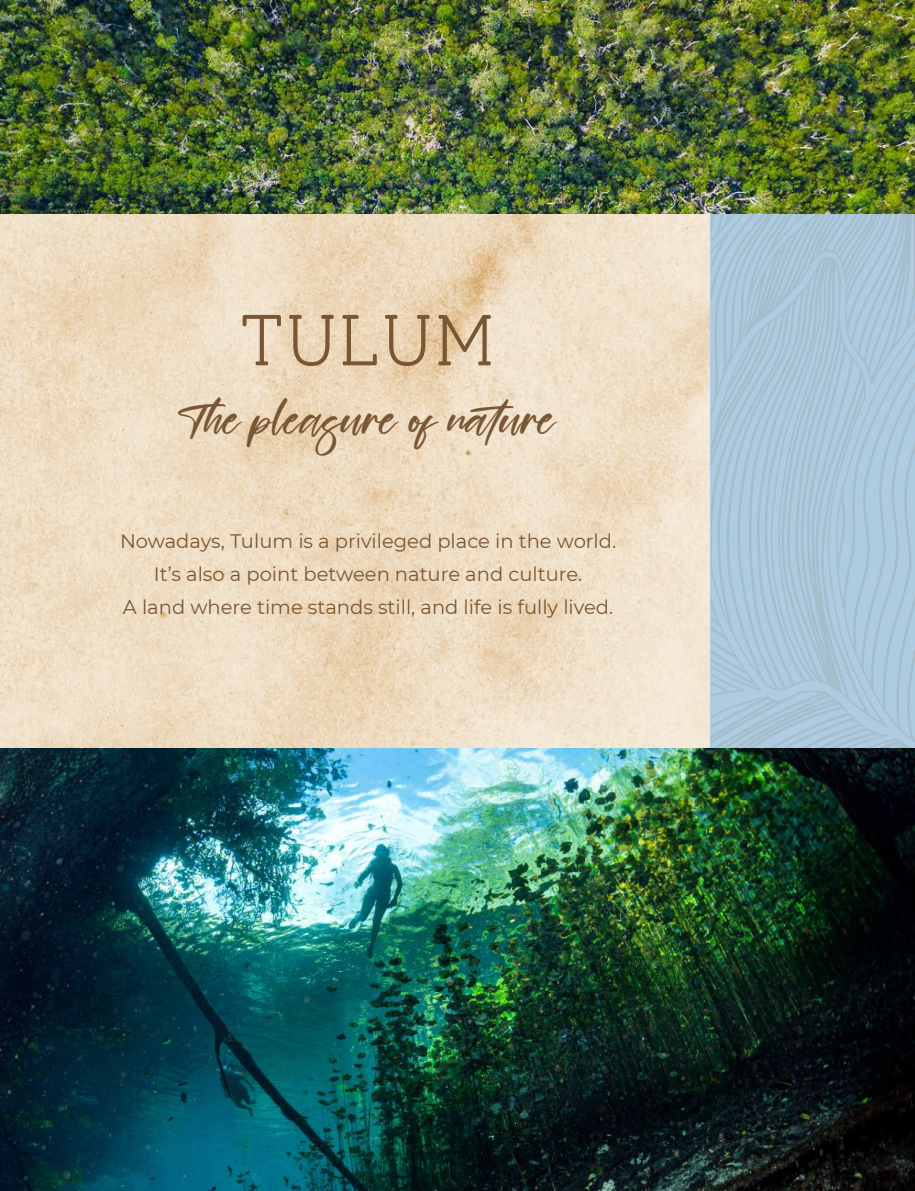
<style>
.page{position:relative;width:915px;height:1191px;background:#fff}
.page>*{position:absolute;margin:0;border:0;box-sizing:border-box;transform-origin:0 0}
.t1{font:300 72px "Solway";color:#795734}
.t2{font:31.5px "Britany Lovely";color:#795734}
.t3{font:19.5px/33px "Montserrat";color:#795734;text-align:center}
</style>
<div class="page">
<img style="left:0;top:213px;width:710px;height:535px">
<svg style="left:710px;top:213px;width:204px;height:535px;background:#aac6d9"></svg>
<img style="left:0;top:1px;width:914px;height:212px">
<img style="left:0;top:748px;width:914px;height:443px">
<h1 class="t1" style="left:238px;top:297px;width:258px">TULUM</h1>
<h2 class="t2" style="left:178px;top:401px;width:380px">The pleasure of nature</h2>
<p class="t3" style="left:120px;top:524px;width:497px">Nowadays, Tulum is a privileged place in the world.<br>It’s also a point between nature and culture.<br>A land where time stands still, and life is fully lived.</p>
</div>
